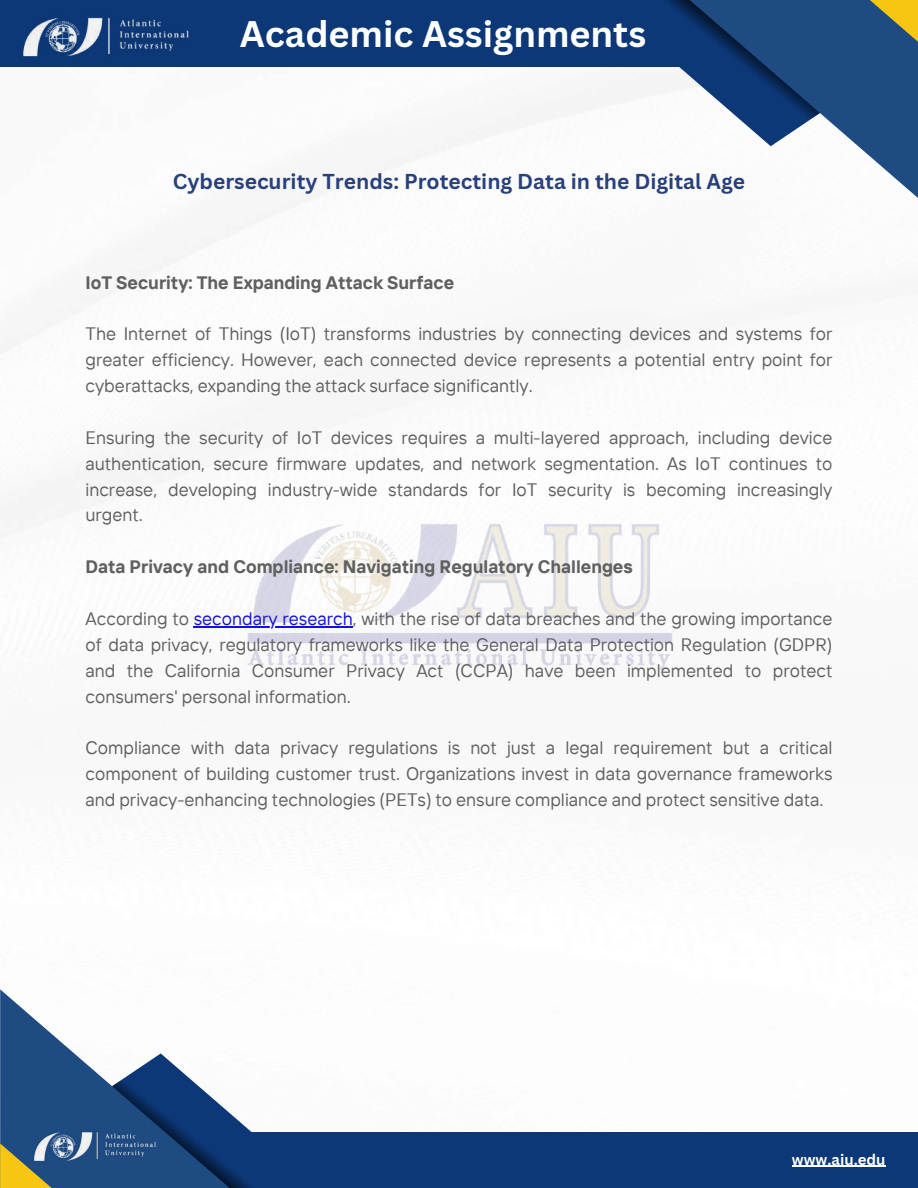
<style>
.page{position:relative;width:918px;height:1188px;background:#fff}
.page>*{position:absolute;margin:0;border:0;box-sizing:border-box;transform-origin:0 0}
.t1{font:700 36px "Canva Sans";color:#fff}
.t2{font:700 24px "Canva Sans";color:#fff}
.t3{font:700 21px "Canva Sans";color:#28407b}
.t4{font:18px/25.8px "TT Interphases";color:#606060;text-align:justify}
.t5{font:700 18px "TT Interphases";color:#606060}
.t6{font:700 15px "Canva Sans";color:#fff}
.s1{color:#1112dd}
</style>
<div class="page">
<img style="left:0;top:66px;width:895px;height:604px">
<img style="left:240px;top:518px;width:439px;height:151px">
<div style="left:0;top:0;width:699px;height:66px;background:#0c3877"></div>
<svg style="left:648px;top:0;width:270px;height:211px"></svg>
<svg style="left:828px;top:0;width:90px;height:55px;background:#4a646b"></svg>
<svg style="left:560px;top:0;width:260px;height:146px"></svg>
<img style="left:20px;top:17px;width:172px;height:50px">
<div style="left:175px;top:1132px;width:743px;height:56px;background:#0c3877"></div>
<svg style="left:0;top:989px;width:112px;height:199px;fill:#1e4b82"></svg>
<svg style="left:0;top:1143px;width:104px;height:45px;background:#757c55"></svg>
<svg style="left:112px;top:1053px;width:140px;height:135px"></svg>
<img style="left:31px;top:1124px;width:127px;height:44px">
<hr style="left:194px;top:626px;width:159px;height:1px;background:#1112dd">
<hr style="left:792px;top:1166px;width:94px;height:1px;background:#fff">
<h2 class="t2" style="left:331px;top:8px;width:296px">AIU Student Publications</h2>
<h1 class="t1" style="left:240px;top:9px;width:408px">Academic Assignments</h1>
<p class="t3" style="left:173px;top:166px;width:574px">Cybersecurity Trends: Protecting Data in the Digital Age</p>
<p class="t5" style="left:85px;top:271px;width:370px">IoT Security: The Expanding Attack Surface</p>
<p class="t4" style="left:85px;top:321px;width:748px">The Internet of Things (IoT) transforms industries by connecting devices and systems for greater efficiency. However, each connected device represents a potential entry point for cyberattacks, expanding the attack surface significantly.</p>
<p class="t4" style="left:85px;top:424px;width:749px">Ensuring the security of IoT devices requires a multi-layered approach, including device authentication, secure firmware updates, and network segmentation. As IoT continues to increase, developing industry-wide standards for IoT security is becoming increasingly urgent.</p>
<p class="t5" style="left:85px;top:555px;width:549px">Data Privacy and Compliance: Navigating Regulatory Challenges</p>
<p class="t4" style="left:85px;top:605px;width:749px">According to <span class="s1">secondary research</span>, with the rise of data breaches and the growing importance of data privacy, regulatory frameworks like the General Data Protection Regulation (GDPR) and the California Consumer Privacy Act (CCPA) have been implemented to protect consumers' personal information.</p>
<p class="t4" style="left:85px;top:735px;width:748px">Compliance with data privacy regulations is not just a legal requirement but a critical component of building customer trust. Organizations invest in data governance frameworks and privacy-enhancing technologies (PETs) to ensure compliance and protect sensitive data.</p>
<p class="t6" style="left:792px;top:1149px;width:95px">www.aiu.edu</p>
</div>
